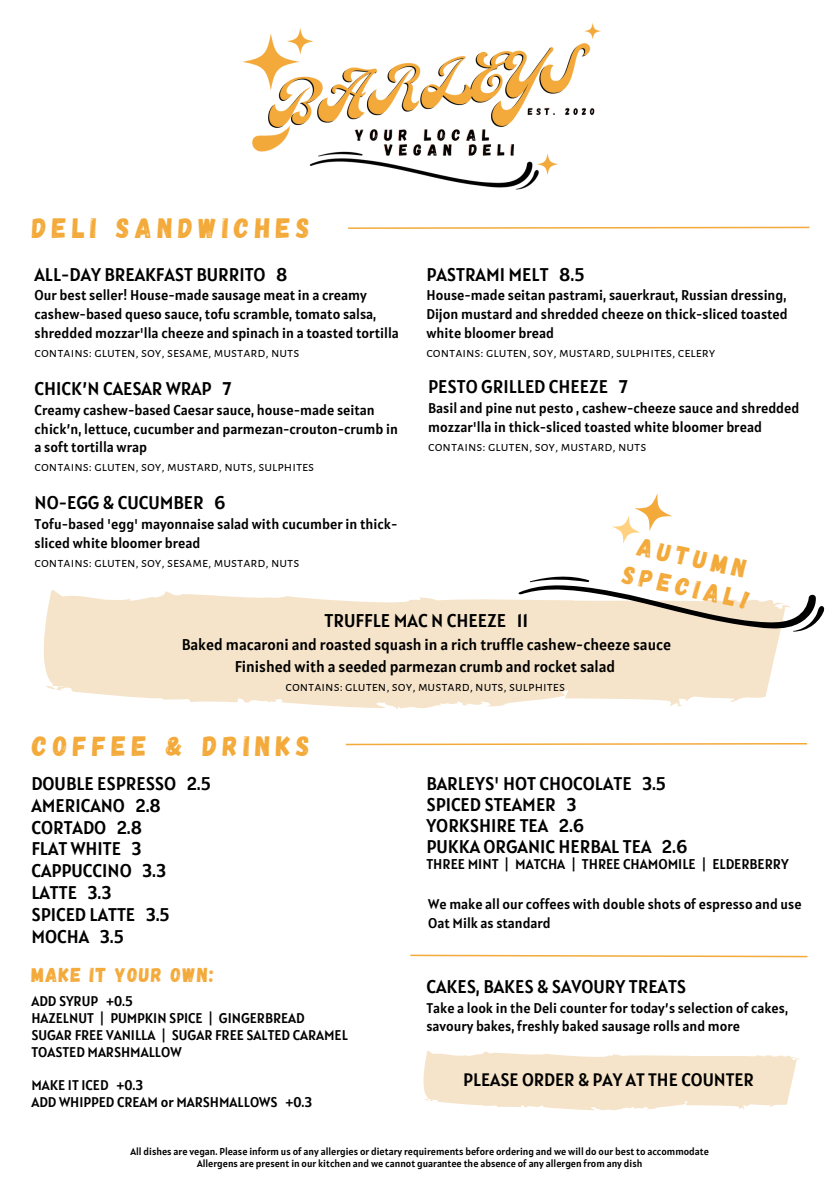
<style>
.page{position:relative;width:839px;height:1191px;background:#fff}
.page>*{position:absolute;margin:0;border:0;box-sizing:border-box;transform-origin:0 0}
.t1{font:28px "Gagalin";letter-spacing:.2em;color:#f3aa3b}
.t2{font:25.4px "Gagalin";color:#f3aa3b}
.t3{font:20px "Gagalin";letter-spacing:.07em;color:#f4aa3b}
.t4{font:18.4px "Alatsi";color:#000}
.t5{font:18px "Alatsi";color:#000}
.t6{font:15.6px "Alatsi";color:#000}
.t7{font:14px/18.8px "Alatsi";color:#000}
.t8{font:14px "Alegreya Sans SC";color:#000}
.t9{font:10px "Alatsi";color:#000}
</style>
<div class="page">
<svg style="left:410px;top:954px;width:398px;height:4px"></svg>
<svg style="left:43px;top:590px;width:736px;height:119px;background:#f7e7d1"></svg>
<svg style="left:423px;top:1051px;width:376px;height:60px"></svg>
<svg style="left:517px;top:493px;width:308px;height:145px"></svg>
<img style="left:242px;top:23px;width:359px;height:167px">
<svg style="left:345px;top:743px;width:463px;height:3px"></svg>
<svg style="left:348px;top:226px;width:462px;height:3px"></svg>
<p class="t1" style="left:32px;top:210px;width:279px">DELI SANDWICHES</p>
<p class="t4" style="left:35px;top:262px;width:254px">ALL-DAY BREAKFAST BURRITO 8</p>
<p class="t7" style="left:35px;top:286px;width:366px">Our best seller! House-made sausage meat in a creamy cashew-based queso sauce, tofu scramble, tomato salsa, shredded mozzar'lla cheeze and spinach in a toasted tortilla</p>
<p class="t8" style="left:35px;top:346px;width:266px">contains: gluten, soy, sesame, mustard, nuts</p>
<p class="t4" style="left:35px;top:376px;width:199px">CHICK’N CAESAR WRAP 7</p>
<p class="t7" style="left:35px;top:400px;width:342px">Creamy cashew-based Caesar sauce, house-made seitan</p>
<p class="t7" style="left:35px;top:419px;width:365px">chick’n, lettuce, cucumber and parmezan-crouton-crumb in</p>
<p class="t7" style="left:35px;top:438px;width:114px">a soft tortilla wrap</p>
<p class="t8" style="left:35px;top:460px;width:281px">contains: gluten, soy, mustard, nuts, sulphites</p>
<p class="t4" style="left:35px;top:491px;width:192px">NO-EGG &amp; CUCUMBER 6</p>
<p class="t7" style="left:35px;top:515px;width:364px">Tofu-based 'egg' mayonnaise salad with cucumber in thick&shy;sliced white bloomer bread</p>
<p class="t8" style="left:35px;top:556px;width:266px">contains: gluten, soy, sesame, mustard, nuts</p>
<p class="t4" style="left:426px;top:262px;width:159px">PASTRAMI MELT 8.5</p>
<p class="t7" style="left:426px;top:286px;width:363px;text-align:justify">House-made seitan pastrami, sauerkraut, Russian dressing, Dijon mustard and shredded cheeze on thick-sliced toasted white bloomer bread</p>
<p class="t8" style="left:426px;top:346px;width:290px">contains: gluten, soy, mustard, sulphites, celery</p>
<p class="t4" style="left:428px;top:375px;width:201px">PESTO GRILLED CHEEZE 7</p>
<p class="t7" style="left:428px;top:399px;width:372px">Basil and pine nut pesto , cashew-cheeze sauce and shredded mozzar'lla in thick-sliced toasted white bloomer bread</p>
<p class="t8" style="left:428px;top:440px;width:220px">contains: gluten, soy, mustard, nuts</p>
<p class="t2" style="left:641px;top:530px;width:112px;rotate:12deg">AUTUMN</p>
<p class="t2" style="left:626px;top:558px;width:130px;rotate:12deg">SPECIAL!</p>
<p class="t4" style="left:324px;top:609px;width:205px">TRUFFLE MAC N CHEEZE 11</p>
<p class="t6" style="left:182px;top:634px;width:491px">Baked macaroni and roasted squash in a rich truffle cashew-cheeze sauce</p>
<p class="t6" style="left:235px;top:656px;width:382px">Finished with a seeded parmezan crumb and rocket salad</p>
<p class="t8" style="left:285px;top:680px;width:281px">contains: gluten, soy, mustard, nuts, sulphites</p>
<p class="t1" style="left:32px;top:728px;width:279px">COFFEE &amp; DRINKS</p>
<p class="t4" style="left:31px;top:772px;width:181px">DOUBLE ESPRESSO 2.5</p>
<p class="t4" style="left:31px;top:793px;width:131px">AMERICANO 2.8</p>
<p class="t4" style="left:31px;top:815px;width:112px">CORTADO 2.8</p>
<p class="t4" style="left:31px;top:837px;width:112px">FLAT WHITE 3</p>
<p class="t4" style="left:31px;top:859px;width:136px">CAPPUCCINO 3.3</p>
<p class="t4" style="left:31px;top:881px;width:81px">LATTE 3.3</p>
<p class="t4" style="left:31px;top:903px;width:140px">SPICED LATTE 3.5</p>
<p class="t4" style="left:31px;top:924px;width:94px">MOCHA 3.5</p>
<p class="t3" style="left:31px;top:962px;width:184px">MAKE IT YOUR OWN:</p>
<p class="t7" style="left:31px;top:992px;width:103px">ADD SYRUP +0.5</p>
<p class="t7" style="left:31px;top:1009px;width:275px">HAZELNUT | PUMPKIN SPICE | GINGERBREAD</p>
<p class="t7" style="left:31px;top:1025px;width:318px">SUGAR FREE VANILLA | SUGAR FREE SALTED CARAMEL</p>
<p class="t7" style="left:31px;top:1042px;width:152px">TOASTED MARSHMALLOW</p>
<p class="t7" style="left:31px;top:1076px;width:113px">MAKE IT ICED +0.3</p>
<p class="t7" style="left:31px;top:1092px;width:282px">ADD WHIPPED CREAM or MARSHMALLOWS +0.3</p>
<p class="t4" style="left:426px;top:771px;width:241px">BARLEYS' HOT CHOCOLATE 3.5</p>
<p class="t4" style="left:426px;top:792px;width:151px">SPICED STEAMER 3</p>
<p class="t4" style="left:426px;top:813px;width:159px">YORKSHIRE TEA 2.6</p>
<p class="t4" style="left:426px;top:835px;width:262px">PUKKA ORGANIC HERBAL TEA 2.6</p>
<p class="t7" style="left:426px;top:855px;width:363px">THREE MINT | MATCHA | THREE CHAMOMILE | ELDERBERRY</p>
<p class="t7" style="left:428px;top:895px;width:375px">We make all our coffees with double shots of espresso and use<br>Oat Milk as standard</p>
<p class="t4" style="left:426px;top:974px;width:261px">CAKES, BAKES &amp; SAVOURY TREATS</p>
<p class="t7" style="left:426px;top:998px;width:363px">Take a look in the Deli counter for today’s selection of cakes, savoury bakes, freshly baked sausage rolls and more</p>
<p class="t5" style="left:463px;top:1068px;width:292px">PLEASE ORDER &amp; PAY AT THE COUNTER</p>
<p class="t9" style="left:130px;top:1145px;width:580px">All dishes are vegan. Please inform us of any allergies or dietary requirements before ordering and we will do our best to accommodate</p>
<p class="t9" style="left:197px;top:1157px;width:447px">Allergens are present in our kitchen and we cannot guarantee the absence of any allergen from any dish</p>
</div>
